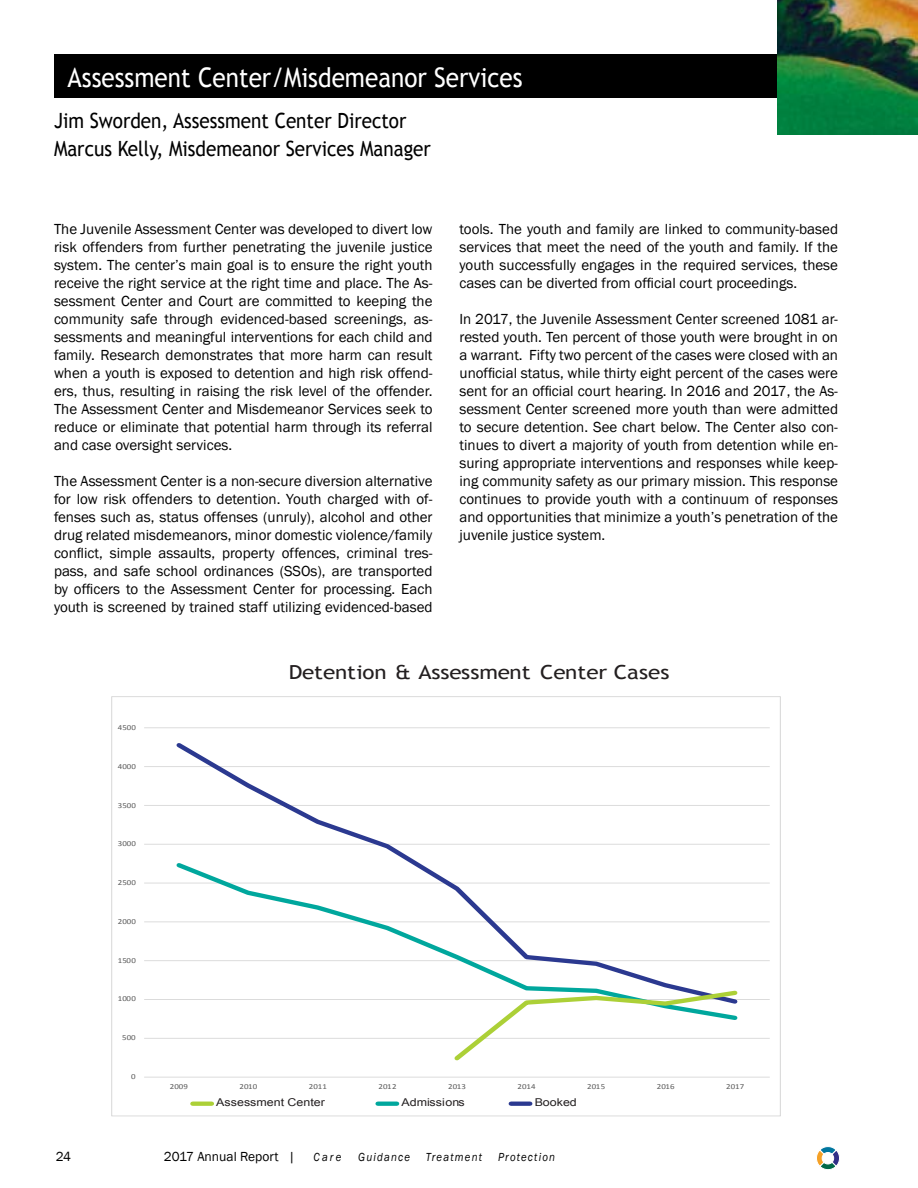
<style>
.page{position:relative;width:918px;height:1188px;background:#fff}
.page>*{position:absolute;margin:0;border:0;box-sizing:border-box;transform-origin:0 0}
.DeptHds{font:27px "Trebuchet MS";color:#fff;scale:.9 1}
.t1{font:21px "Trebuchet MS";color:#000;scale:.9 1}
.t2{font:19.35px "Trebuchet MS";letter-spacing:-.005em;color:#231f20;scale:1.16 1}
.t3{font:15px/18px "Franklin Gothic";color:#000;text-align:justify}
.t4{font:13.5px "Franklin Gothic";color:#000}
.t5{font:italic 12px "Franklin Gothic";letter-spacing:.11em;color:#000;scale:.9 1}
.t6{font:10.8px "Arial";color:#231f20;scale:1.16 1}
.t7{font:7.65px "Calibri";letter-spacing:.025em;color:#595959;scale:1.16 1}
</style>
<div class="page">
<div style="left:54px;top:54px;width:783px;height:43px;background:#000"></div>
<svg style="left:816px;top:1146px;width:24px;height:24px"></svg>
<hr style="left:144px;top:728px;width:626px;height:1px;background:#d9d9d9">
<hr style="left:144px;top:766px;width:626px;height:1px;background:#d9d9d9">
<hr style="left:144px;top:805px;width:626px;height:1px;background:#d9d9d9">
<hr style="left:144px;top:844px;width:626px;height:1px;background:#d9d9d9">
<hr style="left:144px;top:883px;width:626px;height:1px;background:#d9d9d9">
<hr style="left:144px;top:922px;width:626px;height:1px;background:#d9d9d9">
<hr style="left:144px;top:960px;width:626px;height:1px;background:#d9d9d9">
<hr style="left:144px;top:999px;width:626px;height:1px;background:#d9d9d9">
<hr style="left:144px;top:1038px;width:626px;height:1px;background:#d9d9d9">
<hr style="left:144px;top:1077px;width:626px;height:1px;background:#d9d9d9">
<svg style="left:172px;top:743px;width:569px;height:245px"></svg>
<svg style="left:454px;top:988px;width:284px;height:73px"></svg>
<div style="left:193px;top:1101px;width:19px;height:5px;background:#acd037"></div>
<div style="left:378px;top:1101px;width:19px;height:5px;background:#00a79d"></div>
<div style="left:511px;top:1101px;width:19px;height:5px;background:#2b3990"></div>
<img style="left:778px;top:0;width:140px;height:135px">
<p class="DeptHds" style="left:68px;top:62px;width:507px">Assessment Center/Misdemeanor Services</p>
<p class="t1" style="left:54px;top:108px;width:393px">Jim Sworden, Assessment Center Director</p>
<p class="t1" style="left:54px;top:136px;width:420px">Marcus Kelly, Misdemeanor Services Manager</p>
<p class="t3" style="left:54px;top:220px;width:380px">The Juvenile Assessment Center was developed to divert low risk offenders from further penetrating the juvenile justice system. The center’s main goal is to ensure the right youth receive the right service at the right time and place. The As&shy;sessment Center and Court are committed to keeping the community safe through evidenced-based screenings, as&shy;sessments and meaningful interventions for each child and family. Research demonstrates that more harm can result when a youth is exposed to detention and high risk offend&shy;ers, thus, resulting in raising the risk level of the offender.<br>The Assessment Center and Misdemeanor Services seek to reduce or eliminate that potential harm through its referral and case oversight services.</p>
<p class="t3" style="left:54px;top:472px;width:380px">The Assessment Center is a non-secure diversion alternative for low risk offenders to detention. Youth charged with of&shy;fenses such as, status offenses (unruly), alcohol and other drug related misdemeanors, minor domestic violence/family conflict, simple assaults, property offences, criminal tres&shy;pass, and safe school ordinances (SSOs), are transported by officers to the Assessment Center for processing. Each youth is screened by trained staff utilizing evidenced-based</p>
<p class="t3" style="left:460px;top:220px;width:380px">tools. The youth and family are linked to community-based services that meet the need of the youth and family. If the youth successfully engages in the required services, these cases can be diverted from official court proceedings.</p>
<p class="t3" style="left:460px;top:310px;width:380px">In 2017, the Juvenile Assessment Center screened 1081 ar&shy;rested youth. Ten percent of those youth were brought in on a warrant. Fifty two percent of the cases were closed with an unofficial status, while thirty eight percent of the cases were sent for an official court hearing. In 2016 and 2017, the As&shy;sessment Center screened more youth than were admitted to secure detention. See chart below. The Center also con&shy;tinues to divert a majority of youth from detention while en&shy;suring appropriate interventions and responses while keep&shy;ing community safety as our primary mission. This response continues to provide youth with a continuum of responses and opportunities that minimize a youth’s penetration of the juvenile justice system.</p>
<p class="t7" style="left:118px;top:723px;width:17px">4500</p>
<p class="t7" style="left:118px;top:761px;width:17px">4000</p>
<p class="t7" style="left:118px;top:800px;width:17px">3500</p>
<p class="t7" style="left:118px;top:839px;width:17px">3000</p>
<p class="t7" style="left:118px;top:878px;width:17px">2500</p>
<p class="t7" style="left:118px;top:917px;width:17px">2000</p>
<p class="t7" style="left:118px;top:955px;width:17px">1500</p>
<p class="t7" style="left:118px;top:994px;width:17px">1000</p>
<p class="t7" style="left:122px;top:1033px;width:13px">500</p>
<p class="t7" style="left:131px;top:1072px;width:5px">0</p>
<p class="t2" style="left:289px;top:661px;width:330px">Detention &amp; Assessment Center Cases</p>
<p class="t7" style="left:170px;top:1082px;width:17px">2009</p>
<p class="t7" style="left:239px;top:1082px;width:17px">2010</p>
<p class="t7" style="left:309px;top:1082px;width:17px">2011</p>
<p class="t7" style="left:378px;top:1082px;width:17px">2012</p>
<p class="t7" style="left:448px;top:1082px;width:17px">2013</p>
<p class="t7" style="left:518px;top:1082px;width:17px">2014</p>
<p class="t7" style="left:587px;top:1082px;width:17px">2015</p>
<p class="t7" style="left:657px;top:1082px;width:17px">2016</p>
<p class="t7" style="left:726px;top:1082px;width:17px">2017</p>
<p class="t6" style="left:216px;top:1095px;width:95px">Assessment Center</p>
<p class="t6" style="left:401px;top:1095px;width:56px">Admissions</p>
<p class="t6" style="left:535px;top:1095px;width:38px">Booked</p>
<p class="t4" style="left:56px;top:1148px;width:17px">24</p>
<p class="t4" style="left:164px;top:1148px;width:133px">2017 Annual Report |</p>
<p class="t5" style="left:314px;top:1149px;width:32px">Care</p>
<p class="t5" style="left:358px;top:1149px;width:59px">Guidance</p>
<p class="t5" style="left:426px;top:1149px;width:64px">Treatment</p>
<p class="t5" style="left:498px;top:1149px;width:65px">Protection</p>
</div>
